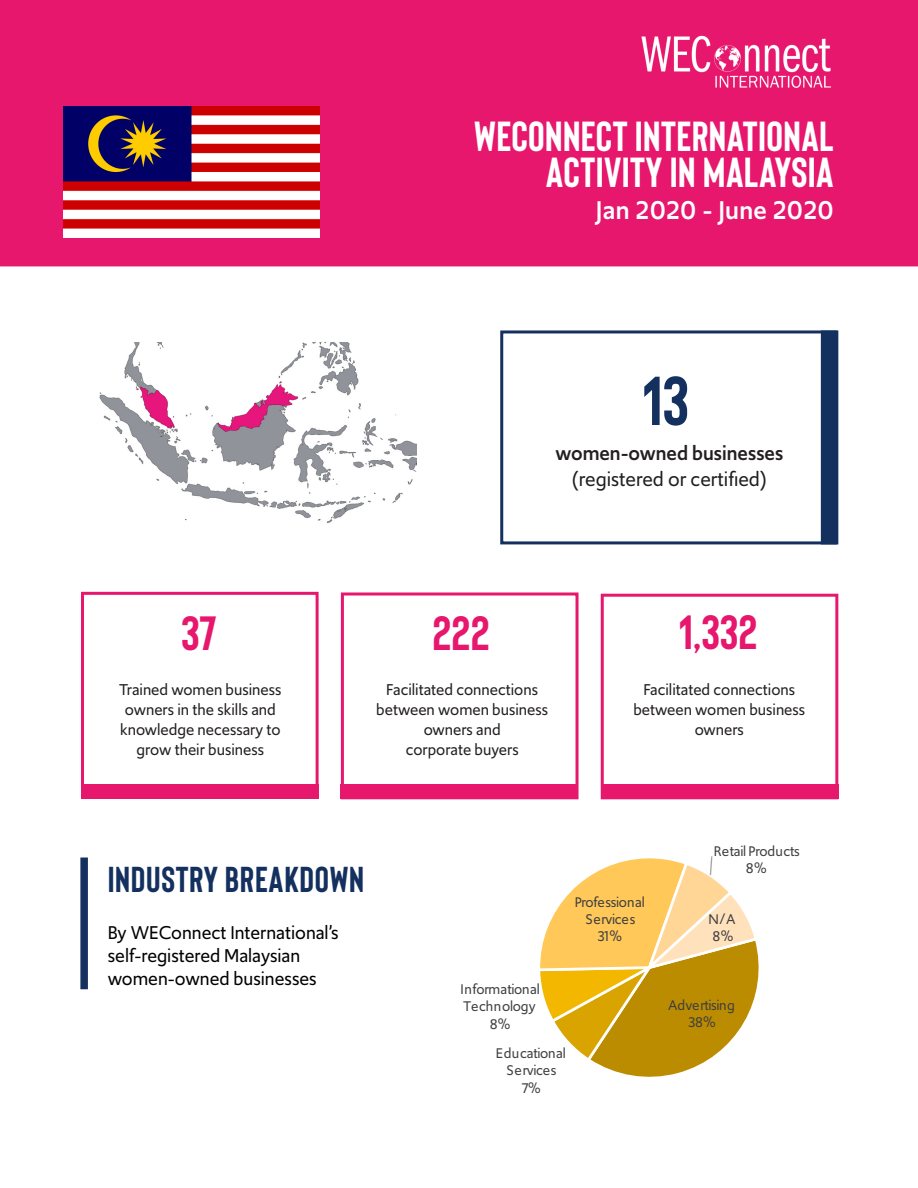
<style>
.page{position:relative;width:918px;height:1188px;background:#fff}
.page>*{position:absolute;margin:0;border:0;box-sizing:border-box;transform-origin:0 0}
.t1{font:700 69px "Bison";color:#14305f}
.t2{font:700 48px "Bison";color:#e6176c}
.t3{font:700 42px "Bison";letter-spacing:.01em;color:#fff}
.t4{font:700 36px "Bison";letter-spacing:.02em;color:#14305f}
.t5{font:500 27px "Upgrade";letter-spacing:.01em;color:#fff}
.t6{font:21px "Upgrade";color:#231f20}
.t7{font:500 21px "Upgrade";color:#231f20}
.t8{font:19.5px "Upgrade";color:#000}
.t9{font:16.5px/19.8px "Upgrade";color:#231f20;text-align:center}
.t10{font:14.7px/17.4px "Upgrade";letter-spacing:-.01em;color:#404040;text-align:center}
</style>
<div class="page">
<div style="left:0;top:0;width:918px;height:266px;background:#e6176c"></div>
<div style="left:500px;top:330px;width:338px;height:214px;border:3px solid #14305f"></div>
<div style="left:821px;top:330px;width:16px;height:214px;background:#14305f"></div>
<div style="left:341px;top:592px;width:238px;height:207px;border:3px solid #e6176c"></div>
<div style="left:601px;top:594px;width:237px;height:205px;border:3px solid #e6176c"></div>
<div style="left:81px;top:592px;width:238px;height:205px;border:3px solid #e6176c"></div>
<div style="left:81px;top:785px;width:237px;height:14px;background:#e6176c"></div>
<div style="left:340px;top:785px;width:238px;height:14px;background:#e6176c"></div>
<div style="left:601px;top:785px;width:237px;height:14px;background:#e6176c"></div>
<svg style="left:80px;top:858px;width:8px;height:131px"></svg>
<img style="left:636px;top:30px;width:201px;height:66px">
<img style="left:64px;top:107px;width:255px;height:131px">
<img style="left:99px;top:343px;width:317px;height:180px">
<svg style="left:540px;top:856px;width:219px;height:221px"></svg>
<p class="t3" style="left:474px;top:110px;width:361px">WECONNECT INTERNATIONAL</p>
<p class="t3" style="left:546px;top:146px;width:289px">ACTIVITY IN MALAYSIA</p>
<p class="t5" style="left:596px;top:193px;width:239px">Jan 2020 - June 2020</p>
<p class="t1" style="left:642px;top:358px;width:48px">13</p>
<p class="t7" style="left:555px;top:440px;width:229px">women-owned businesses</p>
<p class="t6" style="left:572px;top:465px;width:196px">(registered or certified)</p>
<p class="t2" style="left:181px;top:603px;width:37px">37</p>
<p class="t2" style="left:433px;top:603px;width:59px">222</p>
<p class="t2" style="left:679px;top:603px;width:80px">1,332</p>
<p class="t9" style="left:119px;top:680px;width:164px">Trained women business owners in the skills and knowledge necessary to grow their business</p>
<p class="t9" style="left:376px;top:680px;width:173px">Facilitated connections between women business owners and</p>
<p class="t9" style="left:406px;top:739px;width:114px">corporate buyers</p>
<p class="t9" style="left:633px;top:680px;width:173px">Facilitated connections between women business owners</p>
<p class="t4" style="left:108px;top:857px;width:258px">INDUSTRY BREAKDOWN</p>
<p class="t8" style="left:108px;top:919px;width:232px">By WEConnect International’s</p>
<p class="t8" style="left:108px;top:943px;width:194px">self-registered Malaysian</p>
<p class="t8" style="left:108px;top:966px;width:211px">women-owned businesses</p>
<p class="t10" style="left:575px;top:893px;width:72px">Professional<br>Services<br>31%</p>
<p class="t10" style="left:460px;top:980px;width:81px">Informational<br>Technology<br>8%</p>
<p class="t10" style="left:496px;top:1044px;width:72px">Educational<br>Services<br>7%</p>
<p class="t10" style="left:714px;top:842px;width:88px">Retail Products<br>8%</p>
<p class="t10" style="left:709px;top:910px;width:28px;text-align:left">N/A<br>8%</p>
<p class="t10" style="left:668px;top:996px;width:68px">Advertising<br>38%</p>
</div>
